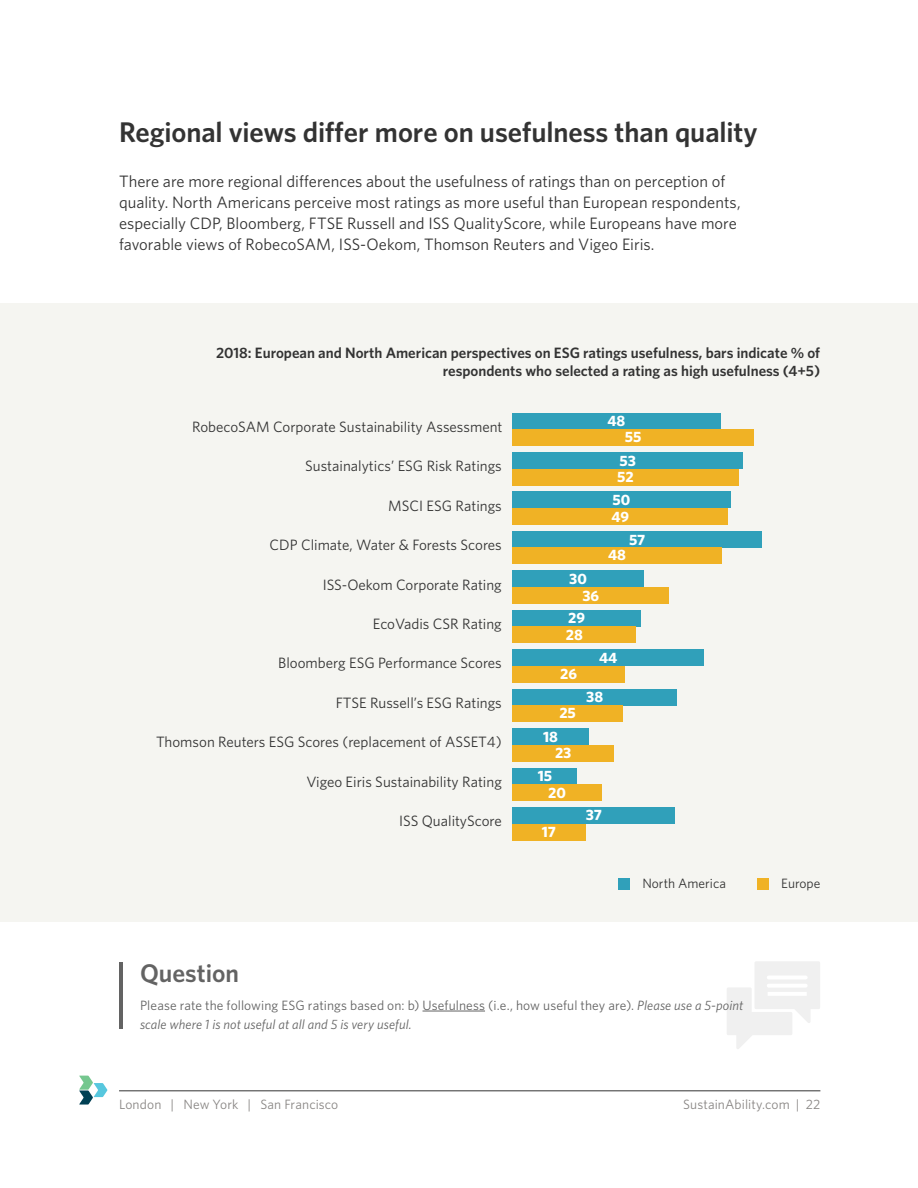
<style>
.page{position:relative;width:918px;height:1188px;background:#fff}
.page>*{position:absolute;margin:0;border:0;box-sizing:border-box;transform-origin:0 0}
.t1{font:600 28.5px "Whitney";letter-spacing:-.005em;color:#333}
.t2{font:600 25.5px "Whitney";color:#636363}
.t3{font:16.5px/21px "Whitney";color:#333}
.t4{font:15px "Whitney";color:#333}
.t5{font:600 15px/18px "Whitney";color:#333;text-align:right}
.t6{font:700 15px/17px "Whitney";color:#fff}
.t7{font:13.5px/19.4px "Whitney";letter-spacing:.005em;color:#636363}
.t8{font:13.5px "Whitney";letter-spacing:.01em;color:#898684}
.t9{font:13.5px "Whitney";color:#333}
.s1{font-style:italic}
</style>
<div class="page">
<div style="left:0;top:303px;width:918px;height:618px;background:#f5f5f1"></div>
<hr style="left:119px;top:1090px;width:701px;height:1px;background:#333">
<svg style="left:79px;top:1076px;width:28px;height:29px"></svg>
<div style="left:618px;top:878px;width:12px;height:11px;background:#30a0ba"></div>
<div style="left:757px;top:878px;width:12px;height:11px;background:#f0b225"></div>
<div style="left:512px;top:413px;width:209px;height:16px;background:#30a0ba"></div>
<div style="left:512px;top:429px;width:242px;height:17px;background:#f0b225"></div>
<div style="left:512px;top:452px;width:231px;height:17px;background:#30a0ba"></div>
<div style="left:512px;top:469px;width:227px;height:16px;background:#f0b225"></div>
<div style="left:512px;top:492px;width:219px;height:16px;background:#30a0ba"></div>
<div style="left:512px;top:508px;width:216px;height:17px;background:#f0b225"></div>
<div style="left:512px;top:531px;width:250px;height:17px;background:#30a0ba"></div>
<div style="left:512px;top:548px;width:210px;height:16px;background:#f0b225"></div>
<div style="left:512px;top:610px;width:129px;height:17px;background:#30a0ba"></div>
<div style="left:512px;top:627px;width:124px;height:16px;background:#f0b225"></div>
<div style="left:512px;top:650px;width:192px;height:16px;background:#30a0ba"></div>
<div style="left:512px;top:666px;width:113px;height:16px;background:#f0b225"></div>
<div style="left:512px;top:689px;width:165px;height:16px;background:#30a0ba"></div>
<div style="left:512px;top:705px;width:111px;height:17px;background:#f0b225"></div>
<div style="left:512px;top:728px;width:77px;height:17px;background:#30a0ba"></div>
<div style="left:512px;top:745px;width:102px;height:16px;background:#f0b225"></div>
<div style="left:512px;top:768px;width:65px;height:16px;background:#30a0ba"></div>
<div style="left:512px;top:784px;width:90px;height:17px;background:#f0b225"></div>
<div style="left:512px;top:807px;width:163px;height:17px;background:#30a0ba"></div>
<div style="left:512px;top:824px;width:73px;height:16px;background:#f0b225"></div>
<div style="left:512px;top:571px;width:132px;height:16px;background:#30a0ba"></div>
<div style="left:512px;top:587px;width:157px;height:17px;background:#f0b225"></div>
<svg style="left:727px;top:961px;width:93px;height:88px"></svg>
<hr style="left:769px;top:976px;width:37px;height:3px;background:#fff">
<hr style="left:769px;top:984px;width:37px;height:4px;background:#fff">
<hr style="left:768px;top:992px;width:39px;height:4px;background:#fff">
<hr style="left:119px;top:962px;width:4px;height:67px;background:#636363">
<hr style="left:423px;top:1011px;width:62px;height:1px;background:#636363">
<h1 class="t1" style="left:119px;top:113px;width:640px">Regional views differ more on usefulness than quality</h1>
<p class="t3" style="left:119px;top:170px;width:623px">There are more regional differences about the usefulness of ratings than on perception of quality. North Americans perceive most ratings as more useful than European respondents, especially CDP, Bloomberg, FTSE Russell and ISS QualityScore, while Europeans have more favorable views of RobecoSAM, ISS-Oekom, Thomson Reuters and Vigeo Eiris.</p>
<p class="t5" style="left:216px;top:343px;width:606px">2018: European and North American perspectives on ESG ratings usefulness, bars indicate % of respondents who selected a rating as high usefulness (4+5)</p>
<p class="t4" style="left:192px;top:417px;width:312px">RobecoSAM Corporate Sustainability Assessment</p>
<p class="t4" style="left:305px;top:456px;width:198px">Sustainalytics’ ESG Risk Ratings</p>
<p class="t4" style="left:388px;top:495px;width:115px">MSCI ESG Ratings</p>
<p class="t4" style="left:269px;top:535px;width:234px">CDP Climate, Water &amp; Forests Scores</p>
<p class="t4" style="left:323px;top:574px;width:181px">ISS-Oekom Corporate Rating</p>
<p class="t6" style="left:582px;top:570px;width:18px;text-indent:-13px">30<br>36</p>
<p class="t4" style="left:373px;top:614px;width:130px">EcoVadis CSR Rating</p>
<p class="t6" style="left:568px;top:609px;width:18px">29</p>
<p class="t6" style="left:566px;top:626px;width:19px">28</p>
<p class="t6" style="left:607px;top:412px;width:19px">48</p>
<p class="t6" style="left:625px;top:428px;width:18px">55</p>
<p class="t6" style="left:620px;top:452px;width:18px">53</p>
<p class="t6" style="left:617px;top:468px;width:18px">52</p>
<p class="t6" style="left:613px;top:491px;width:19px">50</p>
<p class="t6" style="left:611px;top:508px;width:19px">49</p>
<p class="t6" style="left:629px;top:531px;width:18px">57</p>
<p class="t6" style="left:608px;top:546px;width:19px">48</p>
<p class="t4" style="left:278px;top:653px;width:225px">Bloomberg ESG Performance Scores</p>
<p class="t6" style="left:560px;top:665px;width:18px">26</p>
<p class="t6" style="left:599px;top:649px;width:20px">44</p>
<p class="t4" style="left:336px;top:693px;width:168px">FTSE Russell’s ESG Ratings</p>
<p class="t6" style="left:559px;top:704px;width:18px">25</p>
<p class="t6" style="left:586px;top:688px;width:19px">38</p>
<p class="t4" style="left:156px;top:732px;width:347px">Thomson Reuters ESG Scores (replacement of ASSET4)</p>
<p class="t6" style="left:543px;top:728px;width:16px">18</p>
<p class="t6" style="left:555px;top:744px;width:18px">23</p>
<p class="t4" style="left:306px;top:772px;width:197px">Vigeo Eiris Sustainability Rating</p>
<p class="t6" style="left:538px;top:767px;width:16px">15</p>
<p class="t6" style="left:548px;top:783px;width:19px">20</p>
<p class="t4" style="left:399px;top:811px;width:104px">ISS QualityScore</p>
<p class="t6" style="left:542px;top:822px;width:16px">17</p>
<p class="t6" style="left:586px;top:806px;width:18px">37</p>
<p class="t9" style="left:642px;top:875px;width:85px">North America</p>
<p class="t9" style="left:781px;top:875px;width:41px">Europe</p>
<h2 class="t2" style="left:140px;top:956px;width:101px">Question</h2>
<p class="t7" style="left:140px;top:995px;width:605px">Please rate the following ESG ratings based on: b) Usefulness (i.e., how useful they are). <span class="s1">Please use a 5-point scale where 1 is not useful at all and 5 is very useful.</span></p>
<p class="t8" style="left:119px;top:1096px;width:221px">London | New York | San Francisco</p>
<p class="t8" style="left:683px;top:1096px;width:139px">SustainAbility.com | 22</p>
</div>
